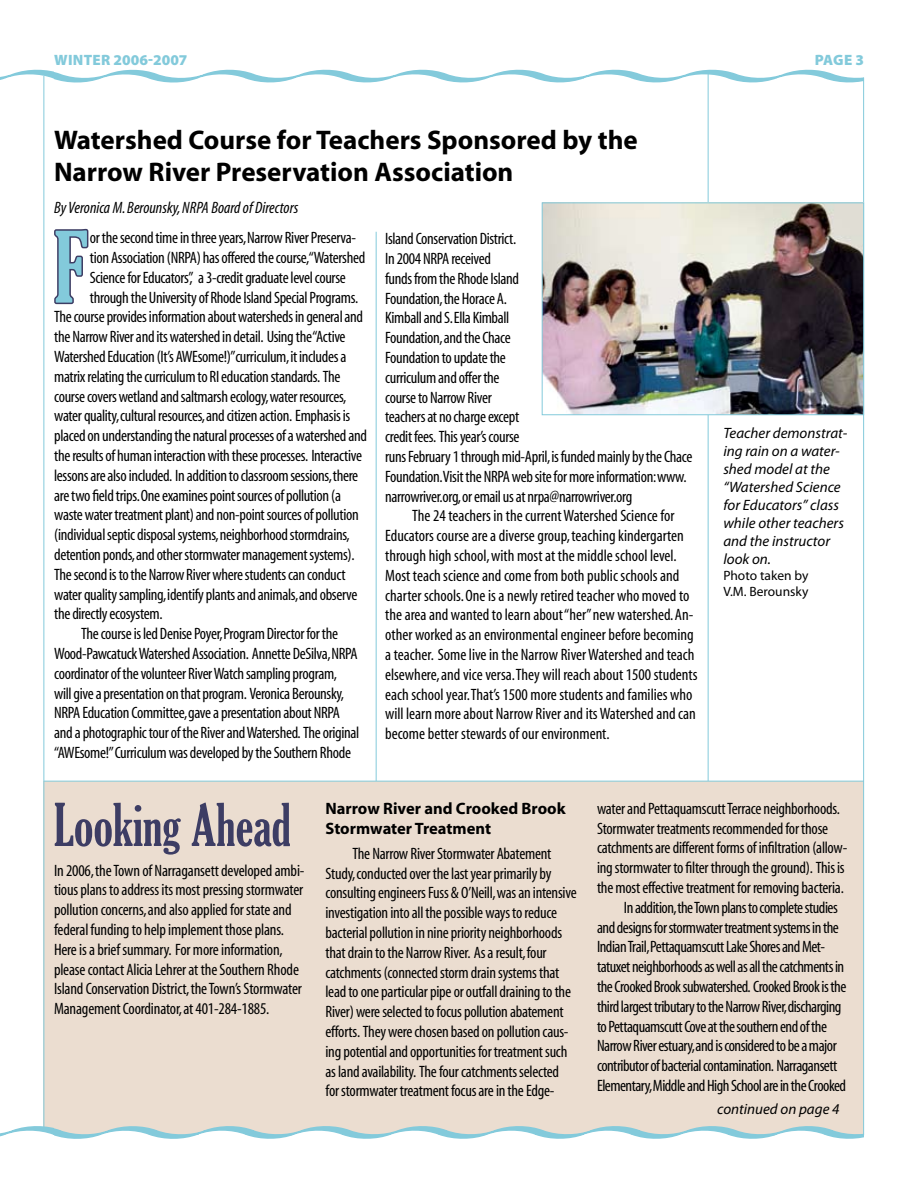
<style>
.page{position:relative;width:918px;height:1188px;background:#fff}
.page>*{position:absolute;margin:0;border:0;box-sizing:border-box;transform-origin:0 0}
.t1{font:extra-condensed 94.65px "Gloucester";color:#83cadb}
.t2{font:extra-condensed 57px "Gloucester";color:#3d3d64}
.t3{font:700 27px/32.4px "Myriad";color:#000}
.t4{font:condensed 16.5px/19.8px "Myriad";letter-spacing:-.02em;color:#000}
.t5{font:condensed 16.5px/19.8px "Myriad";color:#000}
.t6{font:700 16.5px/19.8px "Myriad";color:#000}
.t7{font:italic condensed 16.5px "Myriad";color:#000}
.t8{font:italic 15px/18px "Myriad Pro";color:#000}
.t9{font:900 15px "Myriad Pro";color:#83cadb}
.t10{font:13.5px/16.2px "Myriad Pro";color:#000}
</style>
<div class="page">
<hr style="left:708px;top:73px;width:1px;height:723px;background:#83cadb">
<hr style="left:376px;top:232px;width:1px;height:564px;background:#83cadb">
<div style="left:44px;top:781px;width:820px;height:355px;background:#ebddd0"></div>
<svg style="left:0;top:1126px;width:864px;height:13px"></svg>
<hr style="left:863px;top:78px;width:1px;height:1057px;background:#83cadb">
<hr style="left:44px;top:76px;width:1px;height:1053px;background:#83cadb">
<svg style="left:0;top:70px;width:864px;height:13px"></svg>
<svg style="left:54px;top:228px;width:35px;height:77px"></svg>
<img style="left:544px;top:204px;width:318px;height:209px">
<div style="left:542px;top:202px;width:322px;height:213px;border:1px solid #83cadb"></div>
<hr style="left:44px;top:781px;width:820px;height:1px;background:#83cadb">
<p class="t9" style="left:54px;top:50px;width:135px">WINTER 2006-2007</p>
<p class="t9" style="left:815px;top:50px;width:51px">PAGE 3</p>
<h3 class="t3" style="left:54px;top:124px;width:585px">Watershed Course for Teachers Sponsored by the<br>Narrow River Preservation Association</h3>
<p class="t7" style="left:54px;top:199px;width:246px">By Veronica M. Berounsky, NRPA Board of Directors</p>
<h1 class="t1" style="left:54px;top:214px;width:35px">F</h1>
<p class="t4" style="left:90px;top:229px;width:268px">or the second time in three years,Narrow River Preserva-</p>
<p class="t4" style="left:385px;top:230px;width:309px">Island Conservation District.<br>In 2004 NRPA received<br>funds from the Rhode Island<br>Foundation,the Horace A.<br>Kimball and S.Ella Kimball<br>Foundation,and the Chace<br>Foundation to update the<br>curriculum and offer the<br>course to Narrow River<br>teachers at no charge except<br>credit fees. This year’s course<br>runs February 1 through mid-April,is funded mainly by the Chace Foundation.Visit the NRPA web site for more information:www. narrowriver.org,or email us at nrpa@narrowriver.org</p>
<p class="t5" style="left:385px;top:507px;width:314px;text-indent:27px">The 24 teachers in the current Watershed Science for Educators course are a diverse group, teaching kindergarten through high school, with most at the middle school level.<br>Most teach science and come from both public schools and charter schools. One is a newly retired teacher who moved to the area and wanted to learn about “her” new watershed. An&shy;other worked as an environmental engineer before becoming a teacher. Some live in the Narrow River Watershed and teach elsewhere, and vice versa.They will reach about 1500 students each school year.That’s 1500 more students and families who will learn more about Narrow River and its Watershed and can become better stewards of our environment.</p>
<p class="t4" style="left:90px;top:248px;width:277px">tion Association (NRPA) has offered the course,“Watershed</p>
<p class="t4" style="left:90px;top:268px;width:257px">Science for Educators”, a 3-credit graduate level course</p>
<p class="t4" style="left:90px;top:288px;width:270px">through the University of Rhode Island Special Programs.</p>
<p class="t4" style="left:54px;top:308px;width:311px">The course provides information about watersheds in general and</p>
<p class="t4" style="left:54px;top:328px;width:293px">the Narrow River and its watershed in detail. Using the “Active</p>
<p class="t4" style="left:54px;top:347px;width:294px">Watershed Education (It’s AWEsome!)”curriculum,it includes a</p>
<p class="t4" style="left:54px;top:367px;width:288px">matrix relating the curriculum to RI education standards. The</p>
<p class="t4" style="left:54px;top:387px;width:294px">course covers wetland and saltmarsh ecology,water resources,</p>
<p class="t4" style="left:54px;top:407px;width:298px">water quality,cultural resources,and citizen action. Emphasis is</p>
<p class="t4" style="left:54px;top:427px;width:314px">placed on understanding the natural processes of a watershed and</p>
<p class="t4" style="left:54px;top:446px;width:309px">the results of human interaction with these processes. Interactive</p>
<p class="t4" style="left:54px;top:466px;width:306px">lessons are also included. In addition to classroom sessions,there</p>
<p class="t4" style="left:54px;top:486px;width:288px">are two field trips.One examines point sources of pollution (a</p>
<p class="t4" style="left:54px;top:506px;width:306px">waste water treatment plant) and non-point sources of pollution</p>
<p class="t4" style="left:54px;top:526px;width:297px">(individual septic disposal systems,neighborhood stormdrains,</p>
<p class="t4" style="left:54px;top:545px;width:302px">detention ponds,and other stormwater management systems).</p>
<p class="t4" style="left:54px;top:565px;width:293px">The second is to the Narrow River where students can conduct</p>
<p class="t4" style="left:54px;top:585px;width:305px">water quality sampling,identify plants and animals,and observe</p>
<p class="t4" style="left:54px;top:605px;width:110px">the directly ecosystem.</p>
<p class="t4" style="left:81px;top:625px;width:258px">The course is led Denise Poyer,Program Director for the</p>
<p class="t4" style="left:54px;top:644px;width:305px">Wood-Pawcatuck Watershed Association. Annette DeSilva,NRPA</p>
<p class="t4" style="left:54px;top:664px;width:284px">coordinator of the volunteer River Watch sampling program,</p>
<p class="t4" style="left:54px;top:684px;width:291px">will give a presentation on that program. Veronica Berounsky,</p>
<p class="t4" style="left:54px;top:704px;width:287px">NRPA Education Committee,gave a presentation about NRPA</p>
<p class="t4" style="left:54px;top:724px;width:307px">and a photographic tour of the River and Watershed. The original</p>
<p class="t4" style="left:54px;top:743px;width:298px">“AWEsome!” Curriculum was developed by the Southern Rhode</p>
<p class="t8" style="left:723px;top:423px;width:126px">Teacher demonstrat&shy;ing rain on a water&shy;shed model at the “Watershed Science for Educators” class while other teachers and the instructor look on.</p>
<p class="t10" style="left:723px;top:567px;width:87px">Photo taken by<br>V.M. Berounsky</p>
<h2 class="t2" style="left:54px;top:792px;width:239px">Looking Ahead</h2>
<p class="t4" style="left:54px;top:861px;width:252px">In 2006, the Town of Narragansett developed ambi&shy;tious plans to address its most pressing stormwater pollution concerns, and also applied for state and federal funding to help implement those plans.<br>Here is a brief summary. For more information, please contact Alicia Lehrer at the Southern Rhode Island Conservation District, the Town’s Stormwater Management Coordinator, at 401-284-1885.</p>
<p class="t6" style="left:326px;top:799px;width:242px">Narrow River and Crooked Brook<br>Stormwater Treatment</p>
<p class="t4" style="left:326px;top:844px;width:253px;text-indent:27px">The Narrow River Stormwater Abatement Study, conducted over the last year primarily by consulting engineers Fuss &amp; O’Neill, was an intensive investigation into all the possible ways to reduce bacterial pollution in nine priority neighborhoods that drain to the Narrow River. As a result, four catchments (connected storm drain systems that lead to one particular pipe or outfall draining to the River) were selected to focus pollution abatement efforts. They were chosen based on pollution caus&shy;ing potential and opportunities for treatment such as land availability. The four catchments selected for stormwater treatment focus are in the Edge-</p>
<p class="t4" style="left:597px;top:799px;width:245px">water and Pettaquamscutt Terrace neighborhoods.</p>
<p class="t4" style="left:597px;top:819px;width:233px">Stormwater treatments recommended for those</p>
<p class="t4" style="left:597px;top:839px;width:252px">catchments are different forms of infiltration (allow-</p>
<p class="t4" style="left:597px;top:859px;width:249px">ing stormwater to filter through the ground). This is</p>
<p class="t4" style="left:597px;top:878px;width:248px">the most effective treatment for removing bacteria.</p>
<p class="t4" style="left:624px;top:898px;width:215px">In addition,the Town plans to complete studies</p>
<p class="t4" style="left:597px;top:918px;width:243px">and designs for stormwater treatment systems in the</p>
<p class="t4" style="left:597px;top:938px;width:230px">Indian Trail,Pettaquamscutt Lake Shores and Met-</p>
<p class="t4" style="left:597px;top:958px;width:249px">tatuxet neighborhoods as well as all the catchments in</p>
<p class="t4" style="left:597px;top:977px;width:251px">the Crooked Brook subwatershed. Crooked Brook is the</p>
<p class="t4" style="left:597px;top:997px;width:246px">third largest tributary to the Narrow River,discharging</p>
<p class="t4" style="left:597px;top:1017px;width:231px">to Pettaquamscutt Cove at the southern end of the</p>
<p class="t4" style="left:597px;top:1037px;width:241px">Narrow River estuary,and is considered to be a major</p>
<p class="t4" style="left:597px;top:1057px;width:242px">contributor of bacterial contamination. Narragansett</p>
<p class="t4" style="left:597px;top:1076px;width:251px">Elementary,Middle and High School are in the Crooked</p>
<p class="t8" style="left:717px;top:1099px;width:124px">continued on page 4</p>
</div>
